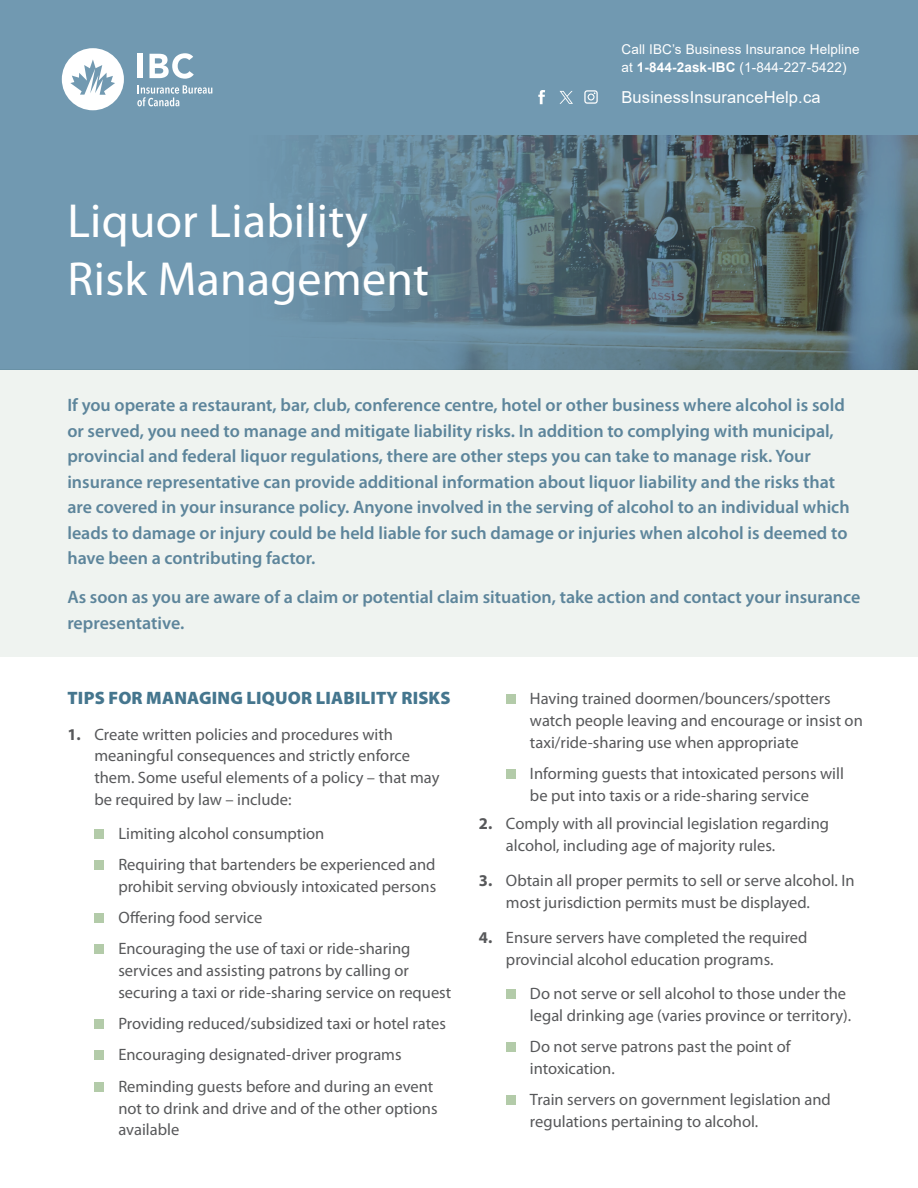
<style>
.page{position:relative;width:918px;height:1188px;background:#fff}
.page>*{position:absolute;margin:0;border:0;box-sizing:border-box;transform-origin:0 0}
.t1{font:48px/57.6px "Myriad Pro";letter-spacing:.005em;color:#fff}
.t2{font:600 18px/25.5px "Myriad Pro";color:#5d859b}
.t3{font:900 18px "Myriad Pro";letter-spacing:.01em;color:#45768e}
.t4{font:16.5px/21.8px "Myriad Pro";color:#57585a}
.t5{font:16.5px "Arial";letter-spacing:.01em;color:#fff}
.t6{font:13.5px "Arial";letter-spacing:.01em;color:#fff}
.s1{font-weight:700}
</style>
<div class="page">
<div style="left:94px;top:829px;width:10px;height:10px;background:#b3cba9"></div>
<div style="left:94px;top:860px;width:10px;height:10px;background:#b3cba9"></div>
<div style="left:94px;top:913px;width:10px;height:10px;background:#b3cba9"></div>
<div style="left:94px;top:944px;width:10px;height:10px;background:#b3cba9"></div>
<div style="left:94px;top:1019px;width:10px;height:10px;background:#b3cba9"></div>
<div style="left:94px;top:1050px;width:10px;height:10px;background:#b3cba9"></div>
<div style="left:94px;top:1082px;width:10px;height:10px;background:#b3cba9"></div>
<div style="left:506px;top:694px;width:10px;height:10px;background:#b3cba9"></div>
<div style="left:506px;top:769px;width:10px;height:10px;background:#b3cba9"></div>
<div style="left:506px;top:989px;width:10px;height:10px;background:#b3cba9"></div>
<div style="left:506px;top:1042px;width:10px;height:10px;background:#b3cba9"></div>
<div style="left:506px;top:1095px;width:10px;height:10px;background:#b3cba9"></div>
<div style="left:0;top:369px;width:918px;height:288px;background:#eff3f0"></div>
<svg style="left:0;top:135px;width:918px;height:234px;background:#617f8e"></svg>
<div style="left:0;top:0;width:918px;height:135px;background:#7199b1"></div>
<svg style="left:62px;top:48px;width:62px;height:62px"></svg>
<div style="left:138px;top:54px;width:5px;height:24px;background:#fff"></div>
<svg style="left:150px;top:53px;width:44px;height:26px"></svg>
<svg style="left:137px;top:85px;width:75px;height:21px"></svg>
<svg style="left:538px;top:90px;width:7px;height:14px"></svg>
<svg style="left:584px;top:90px;width:14px;height:14px"></svg>
<svg style="left:560px;top:91px;width:13px;height:13px"></svg>
<p class="t1" style="left:67px;top:191px;width:363px">Liquor Liability<br>Risk Management</p>
<p class="t6" style="left:621px;top:40px;width:240px">Call IBC’s Business Insurance Helpline</p>
<p class="t6" style="left:621px;top:58px;width:227px">at <span class="s1">1-844-2ask-IBC</span> (1-844-227-5422)</p>
<p class="t5" style="left:621px;top:86px;width:201px">BusinessInsuranceHelp.ca</p>
<p class="t2" style="left:67px;top:392px;width:784px">If you operate a restaurant, bar, club, conference centre, hotel or other business where alcohol is sold or served, you need to manage and mitigate liability risks. In addition to complying with municipal, provincial and federal liquor regulations, there are other steps you can take to manage risk. Your insurance representative can provide additional information about liquor liability and the risks that are covered in your insurance policy. Anyone involved in the serving of alcohol to an individual which leads to damage or injury could be held liable for such damage or injuries when alcohol is deemed to have been a contributing factor.</p>
<p class="t2" style="left:67px;top:584px;width:795px">As soon as you are aware of a claim or potential claim situation, take action and contact your insurance representative.</p>
<p class="t3" style="left:68px;top:686px;width:385px">TIPS FOR MANAGING LIQUOR LIABILITY RISKS</p>
<p class="t4" style="left:94px;top:723px;width:347px;text-indent:-27px"><span class="s1">1.</span> Create written policies and procedures with meaningful consequences and strictly enforce them. Some useful elements of a policy – that may be required by law – include:</p>
<p class="t4" style="left:118px;top:822px;width:208px">Limiting alcohol consumption</p>
<p class="t4" style="left:118px;top:853px;width:319px">Requiring that bartenders be experienced and prohibit serving obviously intoxicated persons</p>
<p class="t4" style="left:118px;top:906px;width:145px">Offering food service</p>
<p class="t4" style="left:118px;top:938px;width:334px">Encouraging the use of taxi or ride-sharing services and assisting patrons by calling or securing a taxi or ride-sharing service on request</p>
<p class="t4" style="left:118px;top:1012px;width:329px">Providing reduced/subsidized taxi or hotel rates</p>
<p class="t4" style="left:118px;top:1044px;width:285px">Encouraging designated-driver programs</p>
<p class="t4" style="left:118px;top:1075px;width:321px">Reminding guests before and during an event not to drink and drive and of the other options available</p>
<p class="t4" style="left:530px;top:688px;width:334px">Having trained doormen/bouncers/spotters watch people leaving and encourage or insist on taxi/ride-sharing use when appropriate</p>
<p class="t4" style="left:530px;top:762px;width:315px">Informing guests that intoxicated persons will be put into taxis or a ride-sharing service</p>
<p class="t4" style="left:506px;top:813px;width:325px;text-indent:-27px"><span class="s1">2.</span> Comply with all provincial legislation regarding alcohol, including age of majority rules.</p>
<p class="t4" style="left:506px;top:870px;width:350px;text-indent:-27px"><span class="s1">3.</span> Obtain all proper permits to sell or serve alcohol. In most jurisdiction permits must be displayed.</p>
<p class="t4" style="left:479px;top:927px;width:330px;text-align:center"><span class="s1">4.</span> Ensure servers have completed the required provincial alcohol education programs.</p>
<p class="t4" style="left:530px;top:982px;width:323px">Do not serve or sell alcohol to those under the legal drinking age (varies province or territory).</p>
<p class="t4" style="left:530px;top:1035px;width:262px">Do not serve patrons past the point of intoxication.</p>
<p class="t4" style="left:530px;top:1088px;width:302px">Train servers on government legislation and regulations pertaining to alcohol.</p>
</div>
